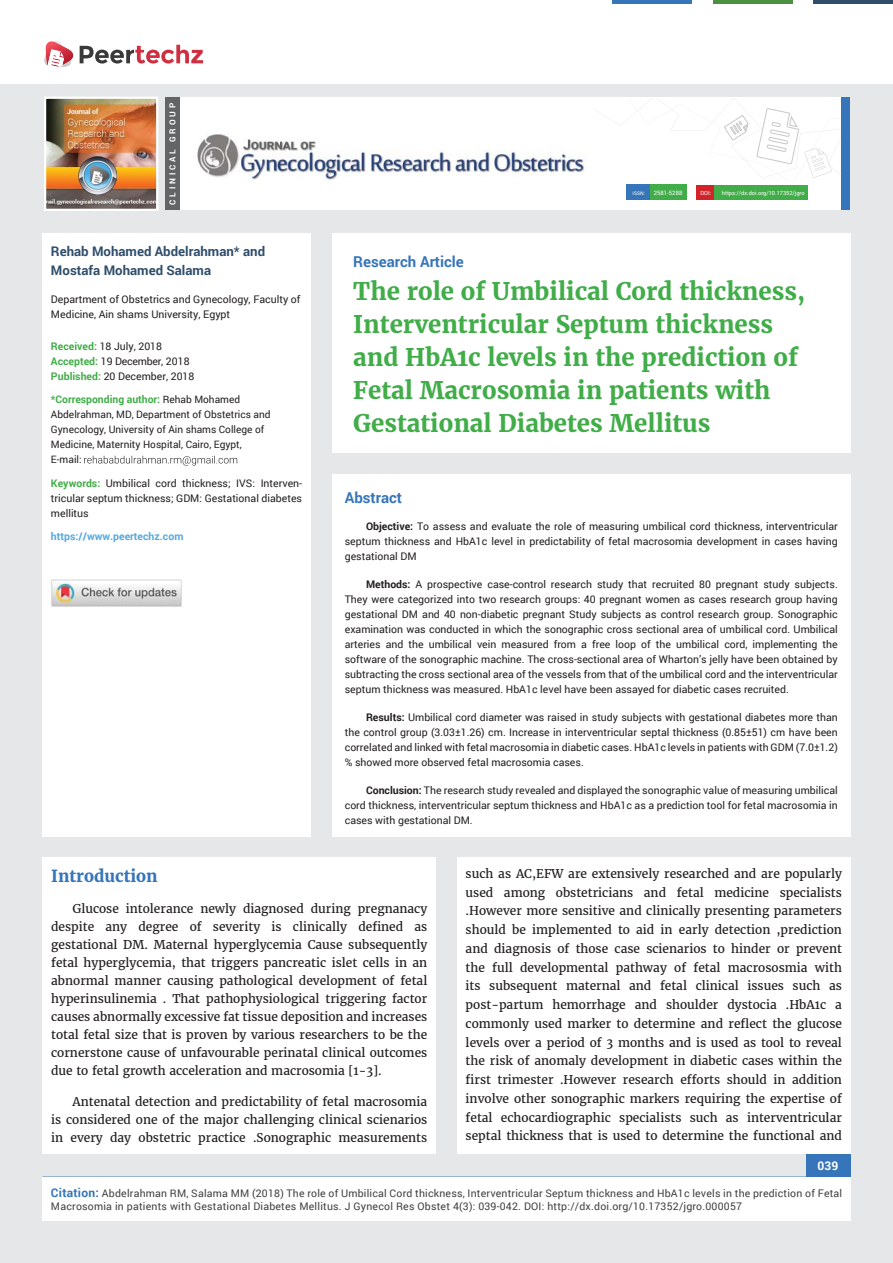
<style>
.page{position:relative;width:893px;height:1263px;background:#e6e7e8}
.page>*{position:absolute;margin:0;border:0;box-sizing:border-box;transform-origin:0 0}
.t1{font:700 24px/33px "Merriweather";color:#41ad49}
.t2{font:700 16.5px "Merriweather";color:#3675b9}
.t3{font:700 15px "Roboto";color:#3675b9}
.t4{font:700 13.2px/19.5px "Roboto";color:#304e6b}
.t5{font:12px/18.8px "Merriweather";color:#231f20;text-align:justify}
.t6{font:700 12px "Roboto";color:#fff}
.t7{font:10.5px/15px "Roboto";color:#231f20;text-align:justify}
.t8{font:10.5px/13.5px "Roboto";letter-spacing:.02em;color:#404041}
.t9{font:700 10.5px "Roboto";color:#41ad49}
.t10{font:700 10.5px "Roboto";color:#56a8dd}
.t11{font:10.2px/15px "Roboto";color:#231f20}
.t12{font:700 8.25px "Roboto";letter-spacing:.34em;color:#fff}
.t13{font:6px "Roboto";color:#fff}
.t14{font:5.7px "Roboto";color:#fff}
.t15{font:4.95px "Roboto";color:#fff}
.s1{font-weight:700;color:#41ad49}
.s2{font-weight:400;font-size:10.2px;color:#231f20}
.s3{font-weight:700}
.s4{font-weight:700;font-size:12px;color:#3675b9}
</style>
<div class="page">
<div style="left:165px;top:98px;width:684px;height:112px;background:#fff"></div>
<svg style="left:596px;top:99px;width:245px;height:79px"></svg>
<div style="left:841px;top:98px;width:8px;height:112px;background:#3675b9"></div>
<img style="left:47px;top:100px;width:108px;height:108px">
<div style="left:44px;top:97px;width:114px;height:114px;border:2px solid #fff"></div>
<div style="left:0;top:0;width:893px;height:83px;background:#fff"></div>
<svg style="left:44px;top:41px;width:159px;height:27px"></svg>
<hr style="left:713px;top:0;width:79px;height:3px;background:#4c9041">
<hr style="left:612px;top:0;width:80px;height:3px;background:#3675b9">
<hr style="left:813px;top:0;width:80px;height:3px;background:#304e6b">
<div style="left:806px;top:1154px;width:44px;height:51px;background:#3675b9"></div>
<div style="left:42px;top:1177px;width:809px;height:43px;background:#fff"></div>
<div style="left:714px;top:185px;width:94px;height:14px;background:#41ad49"></div>
<div style="left:697px;top:185px;width:17px;height:14px;background:#d2232a"></div>
<div style="left:649px;top:185px;width:38px;height:15px;background:#41ad49"></div>
<div style="left:626px;top:185px;width:23px;height:15px;background:#3675b9"></div>
<img style="left:197px;top:128px;width:407px;height:51px">
<div style="left:165px;top:98px;width:15px;height:112px;background:#636466"></div>
<div style="left:332px;top:233px;width:518px;height:220px;background:#fff"></div>
<div style="left:43px;top:858px;width:393px;height:296px;background:#fff"></div>
<div style="left:457px;top:858px;width:393px;height:296px;background:#fff"></div>
<div style="left:42px;top:233px;width:269px;height:603px;background:#fff"></div>
<svg style="left:84px;top:455px;width:153px;height:11px"></svg>
<div style="left:332px;top:474px;width:518px;height:362px;background:#fff"></div>
<img style="left:51px;top:579px;width:131px;height:28px">
<p class="t12" style="left:167px;top:205px;width:103px;rotate:-90deg">CLINICAL GROUP</p>
<p class="t4" style="left:51px;top:241px;width:216px">Rehab Mohamed Abdelrahman* and<br>Mostafa Mohamed Salama</p>
<p class="t7" style="left:51px;top:291px;width:251px">Department of Obstetrics and Gynecology, Faculty of<br>Medicine, Ain shams University, Egypt</p>
<p class="t7" style="left:51px;top:338px;width:145px;text-align:left"><span class="s1">Received:</span> 18 July, 2018<br><span class="s1">Accepted:</span> 19 December, 2018<br><span class="s1">Published:</span> 20 December, 2018</p>
<p class="t9" style="left:51px;top:392px;width:191px">*Corresponding author: <span class="s2">Rehab Mohamed</span></p>
<p class="t11" style="left:51px;top:407px;width:221px">Abdelrahman, MD, Department of Obstetrics and Gynecology, University of Ain shams College of Medicine, Maternity Hospital, Cairo, Egypt, E-mail:</p>
<p class="t7" style="left:51px;top:475px;width:253px"><span class="s1">Keywords:</span> Umbilical cord thickness; IVS: Interven&shy;tricular septum thickness; GDM: Gestational diabetes mellitus</p>
<p class="t10" style="left:51px;top:529px;width:134px">https://www.peertechz.com</p>
<p class="t15" style="left:632px;top:189px;width:14px">ISSN:</p>
<p class="t13" style="left:654px;top:189px;width:30px">2581-5288</p>
<p class="t14" style="left:700px;top:189px;width:12px">DOI:</p>
<p class="t14" style="left:722px;top:189px;width:84px">https://dx.doi.org/10.17352/jgro</p>
<h3 class="t3" style="left:353px;top:251px;width:112px">Research Article</h3>
<h1 class="t1" style="left:353px;top:275px;width:453px">The role of Umbilical Cord thickness, Interventricular Septum thickness and HbA1c levels in the prediction of Fetal Macrosomia in patients with Gestational Diabetes Mellitus</h1>
<h3 class="t3" style="left:345px;top:487px;width:59px">Abstract</h3>
<p class="t7" style="left:345px;top:519px;width:494px;text-indent:21px"><span class="s3">Objective:</span> To assess and evaluate the role of measuring umbilical cord thickness, interventricular septum thickness and HbA1c level in predictability of fetal macrosomia development in cases having gestational DM</p>
<p class="t7" style="left:345px;top:577px;width:494px;text-indent:21px"><span class="s3">Methods:</span> A prospective case-control research study that recruited 80 pregnant study subjects.<br>They were categorized into two research groups: 40 pregnant women as cases research group having gestational DM and 40 non-diabetic pregnant Study subjects as control research group. Sonographic examination was conducted in which the sonographic cross sectional area of umbilical cord. Umbilical arteries and the umbilical vein measured from a free loop of the umbilical cord, implementing the software of the sonographic machine. The cross-sectional area of Wharton’s jelly have been obtained by subtracting the cross sectional area of the vessels from that of the umbilical cord and the interventricular septum thickness was measured. HbA1c level have been assayed for diabetic cases recruited.</p>
<p class="t7" style="left:345px;top:709px;width:494px;text-indent:21px"><span class="s3">Results:</span> Umbilical cord diameter was raised in study subjects with gestational diabetes more than the control group (3.03±1.26) cm. Increase in interventricular septal thickness (0.85±51) cm have been correlated and linked with fetal macrosomia in diabetic cases. HbA1c levels in patients with GDM (7.0±1.2) % showed more observed fetal macrosomia cases.</p>
<p class="t7" style="left:345px;top:782px;width:494px;text-indent:21px"><span class="s3">Conclusion:</span> The research study revealed and displayed the sonographic value of measuring umbilical cord thickness, interventricular septum thickness and HbA1c as a prediction tool for fetal macrosomia in cases with gestational DM.</p>
<h2 class="t2" style="left:51px;top:866px;width:108px">Introduction</h2>
<p class="t5" style="left:51px;top:900px;width:378px;line-height:18px;text-indent:21px">Glucose intolerance newly diagnosed during pregnanacy despite any degree of severity is clinically defined as gestational DM. Maternal hyperglycemia Cause subsequently fetal hyperglycemia, that triggers pancreatic islet cells in an abnormal manner causing pathological development of fetal hyperinsulinemia . That pathophysiological triggering factor causes abnormally excessive fat tissue deposition and increases total fetal size that is proven by various researchers to be the cornerstone cause of unfavourable perinatal clinical outcomes due to fetal growth acceleration and macrosomia [1-3].</p>
<p class="t5" style="left:51px;top:1093px;width:378px;line-height:18px;text-indent:21px">Antenatal detection and predictability of fetal macrosomia is considered one of the major challenging clinical scienarios in every day obstetric practice .Sonographic measurements</p>
<p class="t5" style="left:466px;top:864px;width:378px">such as AC,EFW are extensively researched and are popularly used among obstetricians and fetal medicine specialists .However more sensitive and clinically presenting parameters should be implemented to aid in early detection ,prediction and diagnosis of those case scienarios to hinder or prevent the full developmental pathway of fetal macrososmia with its subsequent maternal and fetal clinical issues such as post-partum hemorrhage and shoulder dystocia .HbA1c a commonly used marker to determine and reflect the glucose levels over a period of 3 months and is used as tool to reveal the risk of anomaly development in diabetic cases within the first trimester .However research efforts should in addition involve other sonographic markers requiring the expertise of fetal echocardiographic specialists such as interventricular septal thickness that is used to determine the functional and</p>
<p class="t6" style="left:817px;top:1158px;width:22px">039</p>
<p class="t8" style="left:51px;top:1186px;width:793px"><span class="s4">Citation:</span> Abdelrahman RM, Salama MM (2018) The role of Umbilical Cord thickness, Interventricular Septum thickness and HbA1c levels in the prediction of Fetal<br>Macrosomia in patients with Gestational Diabetes Mellitus. J Gynecol Res Obstet 4(3): 039-042. DOI: http://dx.doi.org/10.17352/jgro.000057</p>
</div>
